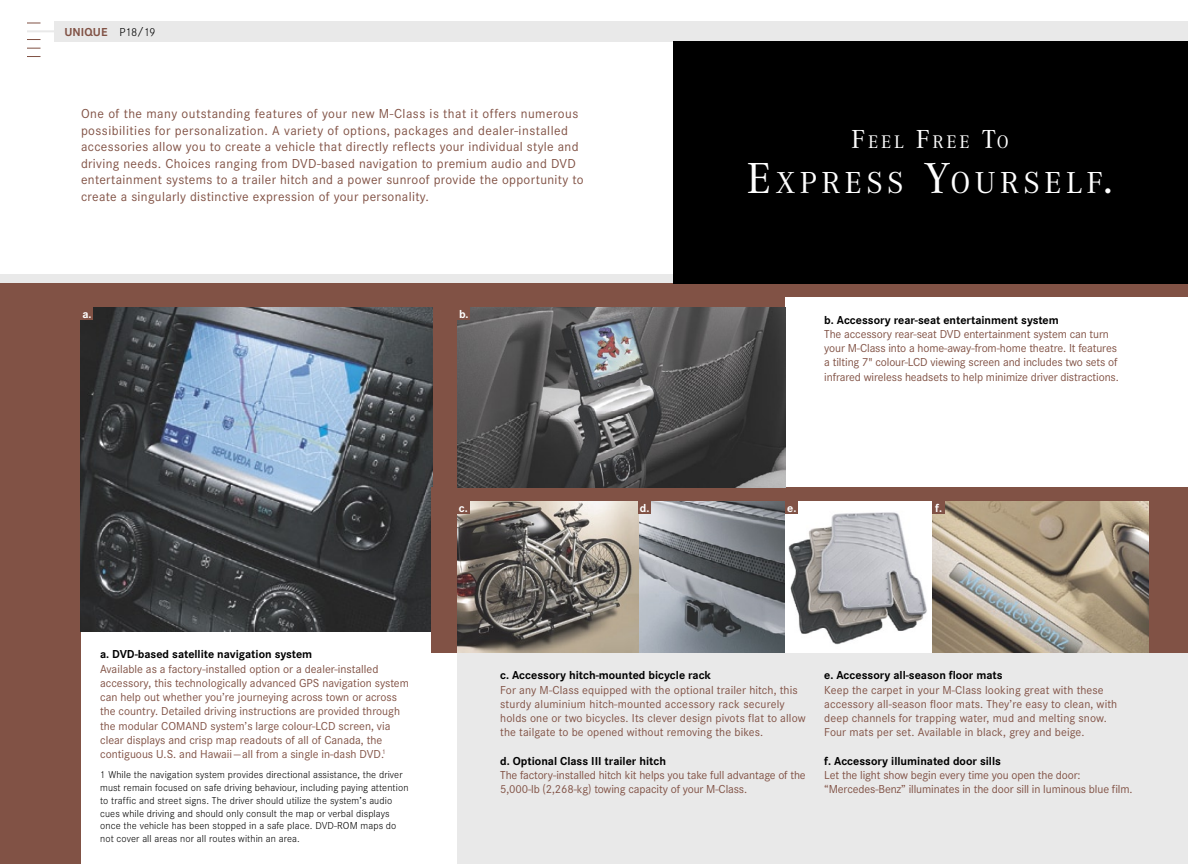
<style>
.page{position:relative;width:1188px;height:864px;background:#fff}
.page>*{position:absolute;margin:0;border:0;box-sizing:border-box;transform-origin:0 0}
.t1{font:31.5px "Corporate A";letter-spacing:.145em;color:#fff}
.t2{font:18.9px "Corporate A";letter-spacing:.145em;color:#fff}
.t3{font:13.5px/16.5px "Corporate S";letter-spacing:.025em;color:#815245}
.t4{font:12px/14.2px "Corporate S";color:#815245}
.t5{font:700 12px "Corporate S";color:#fff}
.t6{font:700 12px "Corporate S";letter-spacing:.005em;color:#815245}
.t7{font:300 10.5px/12.8px "Corporate S";letter-spacing:.01em;color:#000}
.s1{font-weight:300;color:#000}
.s2{font-size:27px}
.s3{font-size:45px}
.s4{font-weight:700;color:#000}
</style>
<div class="page">
<div style="left:457px;top:493px;width:731px;height:371px;background:#e9e9e9"></div>
<div style="left:0;top:274px;width:674px;height:23px;background:#e9e9e9"></div>
<div style="left:0;top:283px;width:674px;height:25px;background:#815245"></div>
<div style="left:673px;top:283px;width:515px;height:14px;background:#815245"></div>
<div style="left:0;top:297px;width:81px;height:567px;background:#815245"></div>
<div style="left:432px;top:286px;width:353px;height:215px;background:#815245"></div>
<img style="left:81px;top:307px;width:351px;height:325px">
<div style="left:54px;top:21px;width:1134px;height:21px;background:#e9e9e9"></div>
<div style="left:432px;top:487px;width:756px;height:166px;background:#815245"></div>
<div style="left:674px;top:41px;width:514px;height:242px;background:#000"></div>
<img style="left:457px;top:502px;width:692px;height:151px">
<div style="left:785px;top:501px;width:13px;height:13px;background:#815245"></div>
<div style="left:81px;top:307px;width:12px;height:13px;background:#815245"></div>
<hr style="left:27px;top:30px;width:27px;height:2px;background:#e9e9e9">
<svg style="left:27px;top:22px;width:14px;height:2px"></svg>
<svg style="left:27px;top:39px;width:14px;height:1px"></svg>
<svg style="left:27px;top:48px;width:14px;height:1px"></svg>
<svg style="left:27px;top:56px;width:14px;height:1px"></svg>
<div style="left:638px;top:501px;width:13px;height:13px;background:#815245"></div>
<div style="left:457px;top:501px;width:13px;height:13px;background:#815245"></div>
<img style="left:458px;top:307px;width:327px;height:181px">
<div style="left:457px;top:307px;width:13px;height:13px;background:#815245"></div>
<div style="left:932px;top:501px;width:13px;height:13px;background:#815245"></div>
<p class="t6" style="left:65px;top:25px;width:93px">UNIQUE <span class="s1">P18/19</span></p>
<p class="t3" style="left:81px;top:106px;width:504px">One of the many outstanding features of your new M-Class is that it offers numerous possibilities for personalization. A variety of options, packages and dealer-installed accessories allow you to create a vehicle that directly reflects your individual style and driving needs. Choices ranging from DVD-based navigation to premium audio and DVD entertainment systems to a trailer hitch and a power sunroof provide the opportunity to create a singularly distinctive expression of your personality.</p>
<p class="t5" style="left:82px;top:307px;width:11px">a.</p>
<p class="t5" style="left:459px;top:307px;width:11px">b.</p>
<p class="t5" style="left:459px;top:501px;width:10px">c.</p>
<p class="t5" style="left:640px;top:501px;width:11px">d.</p>
<p class="t2" style="left:851px;top:132px;width:159px"><span class="s2">F</span>EEL <span class="s2">F</span>REE <span class="s2">T</span>O</p>
<p class="t1" style="left:747px;top:166px;width:368px"><span class="s3">E</span>XPRESS <span class="s3">Y</span>OURSELF<span class="s3">.</span></p>
<p class="t4" style="left:824px;top:313px;width:296px"><span class="s4">b. Accessory rear-seat entertainment system<br></span>The accessory rear-seat DVD entertainment system can turn your M-Class into a home-away-from-home theatre. It features a tilting 7" colour-LCD viewing screen and includes two sets of infrared wireless headsets to help minimize driver distractions.</p>
<p class="t5" style="left:787px;top:501px;width:11px">e.</p>
<p class="t5" style="left:935px;top:501px;width:8px">f.</p>
<p class="t4" style="left:100px;top:647px;width:310px"><span class="s4">a. DVD-based satellite navigation system<br></span>Available as a factory-installed option or a dealer-installed accessory, this technologically advanced GPS navigation system can help out whether you’re journeying across town or across the country. Detailed driving instructions are provided through the modular COMAND system’s large colour-LCD screen, via clear displays and crisp map readouts of all of Canada, the contiguous U.S. and Hawaii — all from a single in-dash DVD.<sup>1</sup></p>
<p class="t7" style="left:100px;top:769px;width:310px">1 While the navigation system provides directional assistance, the driver must remain focused on safe driving behaviour, including paying attention to traffic and street signs. The driver should utilize the system’s audio cues while driving and should only consult the map or verbal displays once the vehicle has been stopped in a safe place. DVD-ROM maps do not cover all areas nor all routes within an area.</p>
<p class="t4" style="left:500px;top:668px;width:307px"><span class="s4">c. Accessory hitch-mounted bicycle rack<br></span>For any M-Class equipped with the optional trailer hitch, this sturdy aluminium hitch-mounted accessory rack securely holds one or two bicycles. Its clever design pivots flat to allow the tailgate to be opened without removing the bikes.</p>
<p class="t4" style="left:500px;top:754px;width:307px"><span class="s4">d. Optional Class III trailer hitch<br></span>The factory-installed hitch kit helps you take full advantage of the<br>5,000-lb (2,268-kg) towing capacity of your M-Class.</p>
<p class="t4" style="left:824px;top:668px;width:294px"><span class="s4">e. Accessory all-season floor mats<br></span>Keep the carpet in your M-Class looking great with these accessory all-season floor mats. They’re easy to clean, with deep channels for trapping water, mud and melting snow.<br>Four mats per set. Available in black, grey and beige.</p>
<p class="t4" style="left:824px;top:754px;width:310px"><span class="s4">f. Accessory illuminated door sills<br></span>Let the light show begin every time you open the door: “Mercedes-Benz” illuminates in the door sill in luminous blue film.</p>
</div>
